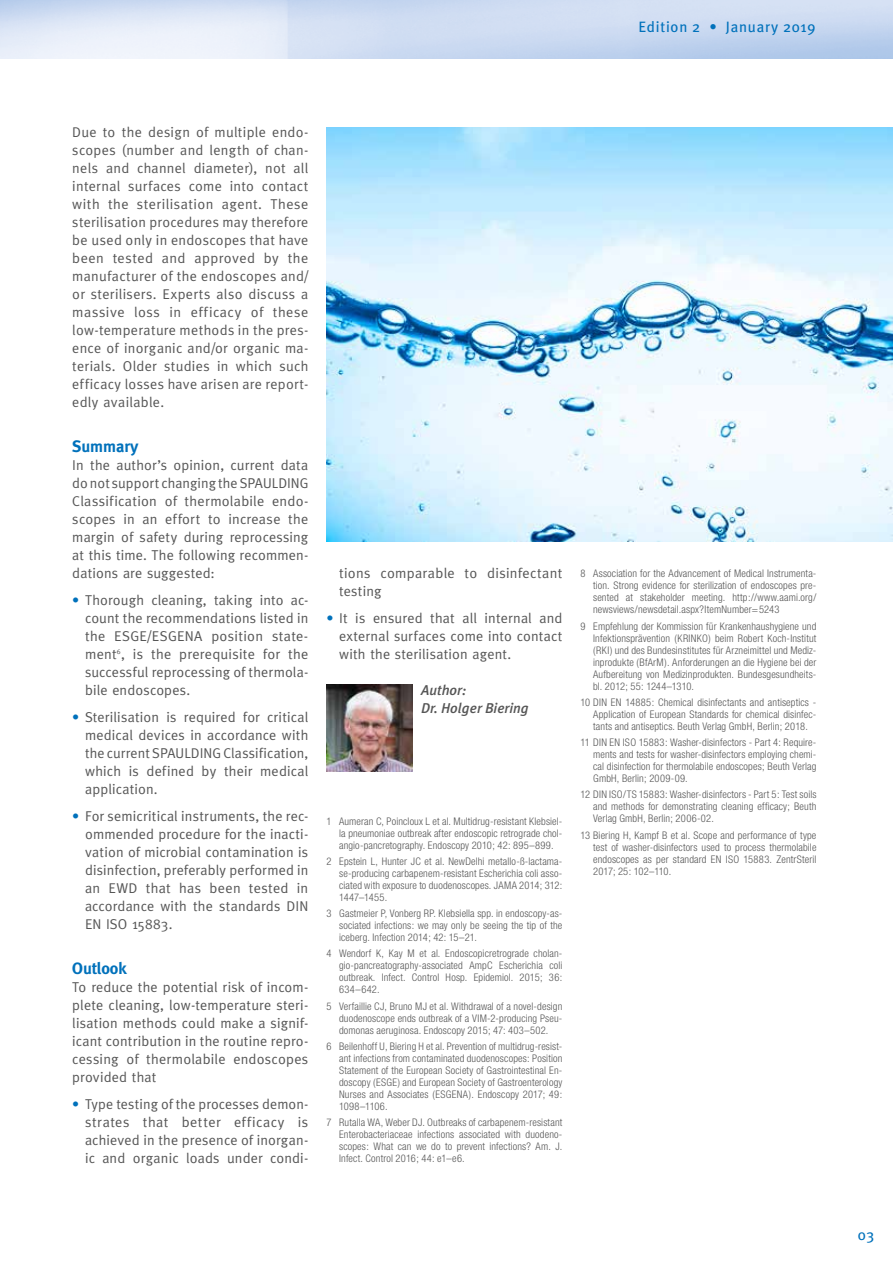
<style>
.page{position:relative;width:893px;height:1263px;background:#fff}
.page>*{position:absolute;margin:0;border:0;box-sizing:border-box;transform-origin:0 0}
.t1{font:700 16.5px "Meta";color:#0071bb}
.t2{font:15px "Meta Plus";letter-spacing:.05em;color:#0071bb}
.t3{font:14.25px/18px "Meta";letter-spacing:.015em;color:#565656;text-align:justify}
.t4{font:italic 500 14.25px/18px "Meta Plus";color:#565656}
.t5{font:300 condensed 10.5px/12px "Helvetica Neue";letter-spacing:.015em;color:#565656;text-align:justify}
.s1{color:#0071bb}
</style>
<div class="page">
<img style="left:326px;top:685px;width:87px;height:86px">
<img style="left:326px;top:127px;width:567px;height:415px">
<h2 class="t2" style="left:638px;top:18px;width:179px">Edition 2 • January 2019</h2>
<p class="t3" style="left:72px;top:122px;width:238px">Due to the design of multiple endo&shy;scopes (number and length of chan&shy;nels and channel diameter), not all internal surfaces come into contact with the sterilisation agent. These sterilisation procedures may therefore be used only in endoscopes that have been tested and approved by the manufacturer of the endoscopes and/ or sterilisers. Experts also discuss a massive loss in efficacy of these low-temperature methods in the pres&shy;ence of inorganic and/or organic ma&shy;terials. Older studies in which such efficacy losses have arisen are report&shy;edly available.</p>
<h1 class="t1" style="left:72px;top:436px;width:68px">Summary</h1>
<p class="t3" style="left:72px;top:455px;width:238px">In the author’s opinion, current data do not support changing the SPAULDING Classification of thermolabile endo&shy;scopes in an effort to increase the margin of safety during reprocessing at this time. The following recommen&shy;dations are suggested:</p>
<h3 class="t3" style="left:85px;top:590px;width:225px;text-indent:-13px"><span class="s1">•</span> Thorough cleaning, taking into ac&shy;count the recommendations listed in the ESGE/ESGENA position state&shy;ment<sup>6</sup>, is the prerequisite for the successful reprocessing of thermola&shy;bile endoscopes.</h3>
<h3 class="t3" style="left:85px;top:707px;width:225px;text-indent:-13px"><span class="s1">•</span> Sterilisation is required for critical medical devices in accordance with the current SPAULDING Classification, which is defined by their medical application.</h3>
<h3 class="t3" style="left:85px;top:806px;width:225px;text-indent:-13px"><span class="s1">•</span> For semicritical instruments, the rec&shy;ommended procedure for the inacti&shy;vation of microbial contamination is disinfection, preferably performed in an EWD that has been tested in accordance with the standards DIN EN ISO 15883.</h3>
<h1 class="t1" style="left:72px;top:958px;width:56px">Outlook</h1>
<h3 class="t3" style="left:72px;top:977px;width:238px">To reduce the potential risk of incom&shy;plete cleaning, low-temperature steri&shy;lisation methods could make a signif&shy;icant contribution in the routine repro&shy;cessing of thermolabile endoscopes provided that</h3>
<h3 class="t3" style="left:85px;top:1094px;width:225px;text-indent:-13px"><span class="s1">•</span> Type testing of the processes demon&shy;strates that better efficacy is achieved in the presence of inorgan&shy;ic and organic loads under condi-</h3>
<h3 class="t3" style="left:339px;top:563px;width:225px">tions comparable to disinfectant testing</h3>
<h3 class="t3" style="left:339px;top:608px;width:225px;text-indent:-13px"><span class="s1">•</span> It is ensured that all internal and external surfaces come into contact with the sterilisation agent.</h3>
<h3 class="t4" style="left:421px;top:681px;width:109px">Author:<br>Dr. Holger Biering</h3>
<p class="t5" style="left:339px;top:815px;width:225px;text-indent:-13px">1 Aumeran C, Poincloux L et al. Multidrug-resistant Klebsiel&shy;la pneumoniae outbreak after endoscopic retrograde chol&shy;angio-pancretography. Endoscopy 2010; 42: 895–899.</p>
<p class="t5" style="left:339px;top:855px;width:225px;text-indent:-13px">2 Epstein L, Hunter JC et al. NewDelhi metallo-ß-lactama&shy;se-producing carbapenem-resistant Escherichia coli asso&shy;ciated with exposure to duodenoscopes. JAMA 2014; 312:<br>1447–1455.</p>
<p class="t5" style="left:339px;top:907px;width:225px;text-indent:-13px">3 Gastmeier P, Vonberg RP. Klebsiella spp. in endoscopy-as&shy;sociated infections: we may only be seeing the tip of the iceberg. Infection 2014; 42: 15–21.</p>
<p class="t5" style="left:339px;top:947px;width:225px;text-indent:-13px">4 Wendorf K, Kay M et al. Endoscopicretrograde cholan&shy;gio-pancreatography-associated AmpC Escherichia coli outbreak. Infect. Control Hosp. Epidemiol. 2015; 36:<br>634–642.</p>
<p class="t5" style="left:339px;top:1000px;width:225px;text-indent:-13px">5 Verfaillie CJ, Bruno MJ et al. Withdrawal of a novel-design duodenoscope ends outbreak of a VIM-2-producing Pseu&shy;domonas aeruginosa. Endoscopy 2015; 47: 403–502.</p>
<p class="t5" style="left:339px;top:1040px;width:225px;text-indent:-13px">6 Beilenhoff U, Biering H et al. Prevention of multidrug-resist&shy;ant infections from contaminated duodenoscopes: Position Statement of the European Society of Gastrointestinal En&shy;doscopy (ESGE) and European Society of Gastroenterology Nurses and Associates (ESGENA). Endoscopy 2017; 49:<br>1098–1106.</p>
<p class="t5" style="left:339px;top:1116px;width:225px;text-indent:-13px">7 Rutalla WA, Weber DJ. Outbreaks of carbapenem-resistant Enterobacteriaceae infections associated with duodeno&shy;scopes: What can we do to prevent infections? Am. J.<br>Infect. Control 2016; 44: e1–e6.</p>
<p class="t5" style="left:593px;top:567px;width:225px;text-indent:-13px">8 Association for the Advancement of Medical Instrumenta&shy;tion. Strong evidence for sterilization of endoscopes pre&shy;sented at stakeholder meeting. http://www.aami.org/ newsviews/newsdetail.aspx?ItemNumber=5243</p>
<p class="t5" style="left:593px;top:620px;width:225px;text-indent:-13px">9 Empfehlung der Kommission für Krankenhaushygiene und Infektionsprävention (KRINKO) beim Robert Koch-Institut (RKI) und des Bundesinstitutes für Arzneimittel und Mediz&shy;inprodukte (BfArM). Anforderungen an die Hygiene bei der Aufbereitung von Medizinprodukten. Bundesgesundheits&shy;bl. 2012; 55: 1244–1310.</p>
<p class="t5" style="left:593px;top:696px;width:225px;text-indent:-13px">10 DIN EN 14885: Chemical disinfectants and antiseptics - Application of European Standards for chemical disinfec&shy;tants and antiseptics. Beuth Verlag GmbH, Berlin; 2018.</p>
<p class="t5" style="left:593px;top:736px;width:225px;text-indent:-13px">11 DIN EN ISO 15883: Washer-disinfectors - Part 4: Require&shy;ments and tests for washer-disinfectors employing chemi&shy;cal disinfection for thermolabile endoscopes; Beuth Verlag GmbH, Berlin; 2009-09.</p>
<p class="t5" style="left:593px;top:788px;width:225px;text-indent:-13px">12 DIN ISO/TS 15883: Washer-disinfectors - Part 5: Test soils and methods for demonstrating cleaning efficacy; Beuth Verlag GmbH, Berlin; 2006-02.</p>
<p class="t5" style="left:593px;top:829px;width:225px;text-indent:-13px">13 Biering H, Kampf B et al. Scope and performance of type test of washer-disinfectors used to process thermolabile endoscopes as per standard EN ISO 15883. ZentrSteril 2017; 25: 102–110.</p>
<h2 class="t2" style="left:858px;top:1226px;width:18px">03</h2>
</div>
